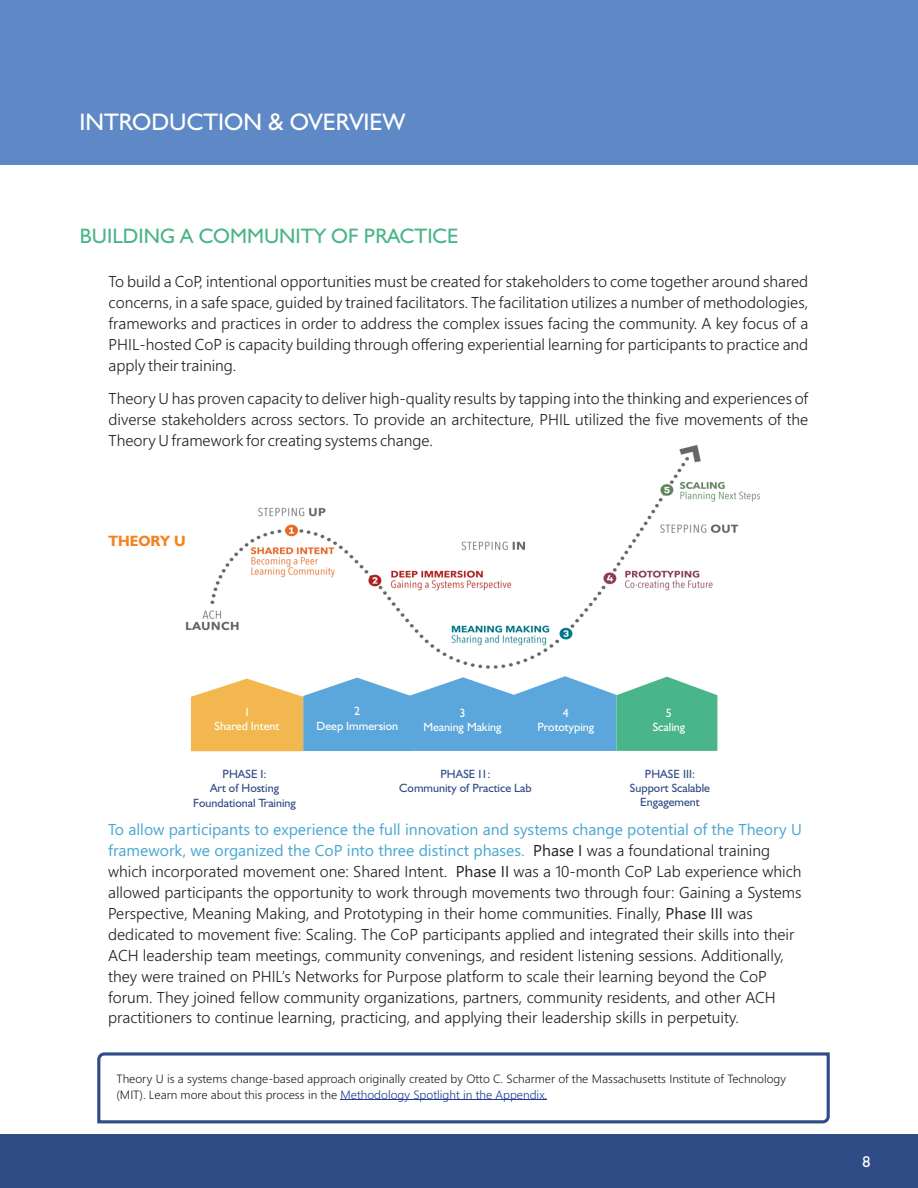
<style>
.page{position:relative;width:918px;height:1188px;background:#fff}
.page>*{position:absolute;margin:0;border:0;box-sizing:border-box;transform-origin:0 0}
.t1{font:24px "Humanist 521 BT";color:#fff}
.t2{font:21px "Humanist 521 BT";color:#4ab588}
.t3{font:300 15.75px/21px "Nirmala UI";color:#231f20;text-align:justify}
.t4{font:15.75px "Humanist 521 BT";color:#fff}
.t5{font:700 15px "Humanist 521 BT";color:#f5821f}
.t6{font:300 12px/15.9px "Nirmala UI";color:#231f20}
.t7{font:12px/14.2px "Humanist 521 BT";color:#304c86;text-align:center}
.t8{font:12px/14.2px "Humanist 521 BT";color:#fff;text-align:center}
.s1{font-weight:400;color:#48a6d0}
.s2{font-weight:400}
.s3{color:#1f3e93}
</style>
<div class="page">
<img style="left:185px;top:444px;width:576px;height:225px">
<div style="left:0;top:1134px;width:918px;height:54px;background:#304c86"></div>
<div style="left:0;top:0;width:918px;height:164px;background:#5e88c6"></div>
<svg style="left:191px;top:676px;width:526px;height:75px;background:#8ab8b9"></svg>
<svg style="left:97px;top:1052px;width:733px;height:72px"></svg>
<hr style="left:340px;top:1100px;width:207px;height:1px;background:#1f3e93">
<h1 class="t1" style="left:79px;top:112px;width:327px">INTRODUCTION &amp; OVERVIEW</h1>
<h2 class="t2" style="left:80px;top:227px;width:380px">BUILDING A COMMUNITY OF PRACTICE</h2>
<p class="t3" style="left:109px;top:273px;width:701px">To build a CoP, intentional opportunities must be created for stakeholders to come together around shared concerns, in a safe space, guided by trained facilitators. The facilitation utilizes a number of methodologies, frameworks and practices in order to address the complex issues facing the community. A key focus of a PHIL-hosted CoP is capacity building through offering experiential learning for participants to practice and apply their training.</p>
<p class="t3" style="left:109px;top:390px;width:701px">Theory U has proven capacity to deliver high-quality results by tapping into the thinking and experiences of diverse stakeholders across sectors. To provide an architecture, PHIL utilized the five movements of the Theory U framework for creating systems change.</p>
<p class="t5" style="left:108px;top:535px;width:79px">THEORY U</p>
<p class="t8" style="left:215px;top:706px;width:66px">1<br>Shared Intent</p>
<p class="t8" style="left:316px;top:705px;width:83px">2<br>Deep Immersion</p>
<p class="t8" style="left:423px;top:707px;width:80px">3<br>Meaning Making</p>
<p class="t8" style="left:537px;top:707px;width:58px">4<br>Prototyping</p>
<p class="t8" style="left:653px;top:707px;width:34px">5<br>Scaling</p>
<p class="t7" style="left:193px;top:768px;width:104px">PHASE I:<br>Art of Hosting<br>Foundational Training</p>
<p class="t7" style="left:399px;top:767px;width:134px">PHASE I1:<br>Community of Practice Lab</p>
<p class="t7" style="left:630px;top:768px;width:82px">PHASE III:<br>Support Scalable<br>Engagement</p>
<p class="t3" style="left:108px;top:820px;width:695px;text-align:left"><span class="s1">To allow participants to experience the full innovation and systems change potential of the Theory U framework, we organized the CoP into three distinct phases.</span> <span class="s2">Phase I</span> was a foundational training which incorporated movement one: Shared Intent. <span class="s2">Phase II</span> was a 10-month CoP Lab experience which allowed participants the opportunity to work through movements two through four: Gaining a Systems Perspective, Meaning Making, and Prototyping in their home communities. Finally, <span class="s2">Phase III</span> was dedicated to movement five: Scaling. The CoP participants applied and integrated their skills into their ACH leadership team meetings, community convenings, and resident listening sessions. Additionally, they were trained on PHILʼs Networks for Purpose platform to scale their learning beyond the CoP forum. They joined fellow community organizations, partners, community residents, and other ACH practitioners to continue learning, practicing, and applying their leadership skills in perpetuity.</p>
<p class="t6" style="left:116px;top:1072px;width:671px">Theory U is a systems change-based approach originally created by Otto C. Scharmer of the Massachusetts Institute of Technology (MIT). Learn more about this process in the <span class="s3">Methodology Spotlight in the Appendix.</span></p>
<p class="t4" style="left:863px;top:1155px;width:9px">8</p>
</div>
